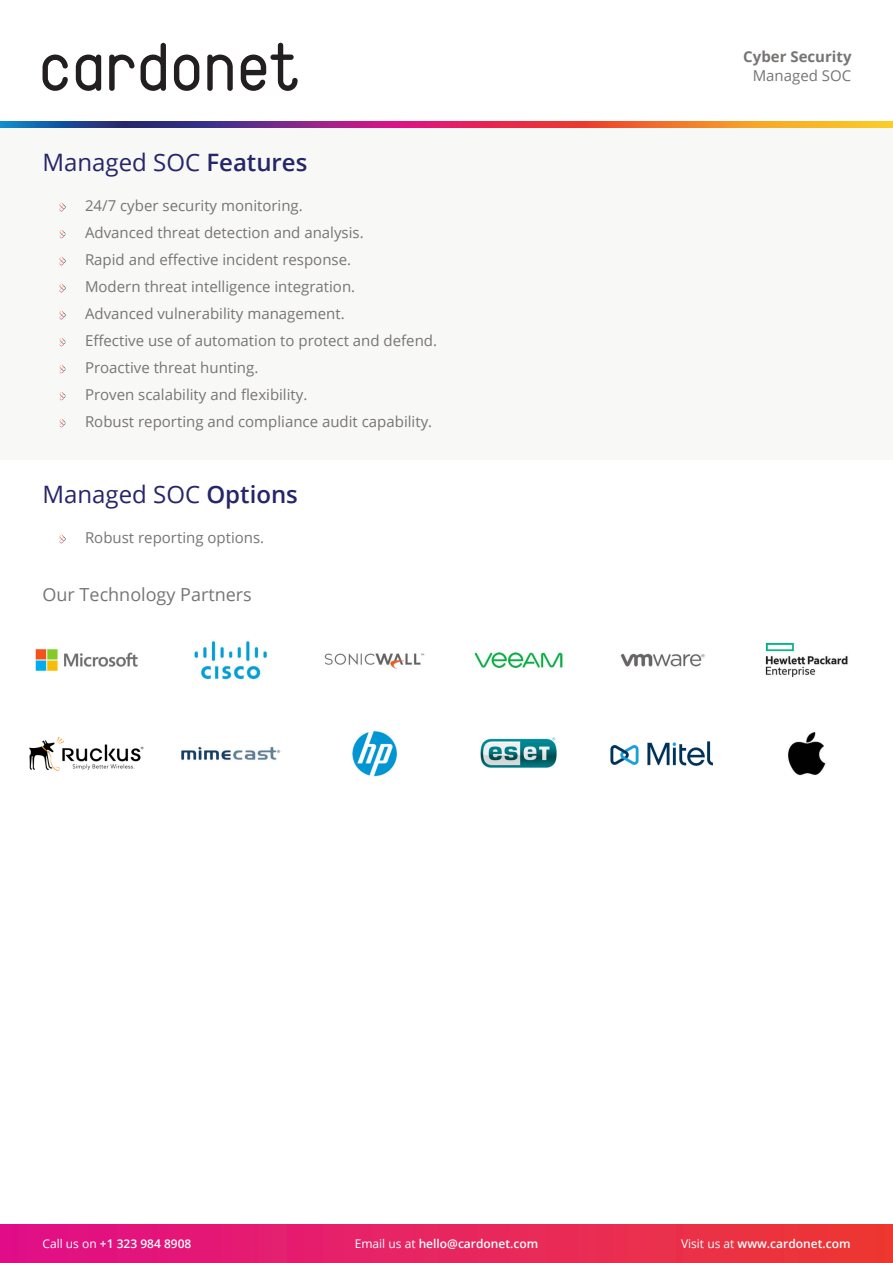
<style>
.page{position:relative;width:893px;height:1263px;background:#fff}
.page>*{position:absolute;margin:0;border:0;box-sizing:border-box;transform-origin:0 0}
.t1{font:24px "Open Sans";color:#252569}
.t2{font:18px "Open Sans";color:#777574}
.t3{font:15px/27px "Open Sans";color:#777574}
.t4{font:700 15px "Open Sans";color:#777574}
.t5{font:600 12px "Open Sans";color:#fff}
.s1{font-weight:600}
.s2{font-weight:400}
</style>
<div class="page">
<div style="left:0;top:128px;width:893px;height:331px;background:#f8f8f7"></div>
<div style="left:0;top:1225px;width:893px;height:38px;background:linear-gradient(to right,#e10f8a,#ed3a33)"></div>
<svg style="left:43px;top:55px;width:25px;height:36px"></svg>
<svg style="left:76px;top:55px;width:25px;height:36px"></svg>
<svg style="left:174px;top:55px;width:25px;height:36px"></svg>
<svg style="left:207px;top:55px;width:26px;height:36px"></svg>
<svg style="left:141px;top:43px;width:25px;height:48px"></svg>
<svg style="left:109px;top:55px;width:26px;height:36px"></svg>
<svg style="left:241px;top:43px;width:57px;height:48px"></svg>
<img style="left:0;top:122px;width:893px;height:6px">
<svg style="left:60px;top:230px;width:6px;height:9px"></svg>
<svg style="left:60px;top:257px;width:6px;height:9px"></svg>
<svg style="left:60px;top:203px;width:6px;height:9px"></svg>
<svg style="left:60px;top:284px;width:6px;height:9px"></svg>
<svg style="left:60px;top:311px;width:6px;height:9px"></svg>
<svg style="left:60px;top:338px;width:6px;height:9px"></svg>
<svg style="left:60px;top:365px;width:6px;height:9px"></svg>
<svg style="left:60px;top:392px;width:6px;height:9px"></svg>
<svg style="left:60px;top:419px;width:6px;height:9px"></svg>
<svg style="left:60px;top:535px;width:6px;height:9px"></svg>
<img style="left:29px;top:640px;width:819px;height:137px">
<p class="t4" style="left:743px;top:50px;width:110px">Cyber Security</p>
<h1 class="t1" style="left:43px;top:153px;width:266px">Managed SOC <span class="s1">Features</span></h1>
<p class="t3" style="left:85px;top:194px;width:353px">24/7 cyber security monitoring.<br>Advanced threat detection and analysis.<br>Rapid and effective incident response.<br>Modern threat intelligence integration.<br>Advanced vulnerability management.<br>Effective use of automation to protect and defend.<br>Proactive threat hunting.<br>Proven scalability and flexibility.<br>Robust reporting and compliance audit capability.</p>
<h1 class="t1" style="left:43px;top:485px;width:257px">Managed SOC <span class="s1">Options</span></h1>
<p class="t3" style="left:85px;top:526px;width:181px">Robust reporting options.</p>
<p class="t2" style="left:43px;top:587px;width:211px">Our Technology Partners</p>
<p class="t3" style="left:753px;top:64px;width:100px">Managed SOC</p>
<p class="t5" style="left:43px;top:1239px;width:150px"><span class="s2">Call us on</span> +1 323 984 8908</p>
<p class="t5" style="left:355px;top:1239px;width:185px"><span class="s2">Email us at</span> hello@cardonet.com</p>
<p class="t5" style="left:681px;top:1239px;width:171px"><span class="s2">Visit us at</span> www.cardonet.com</p>
</div>
